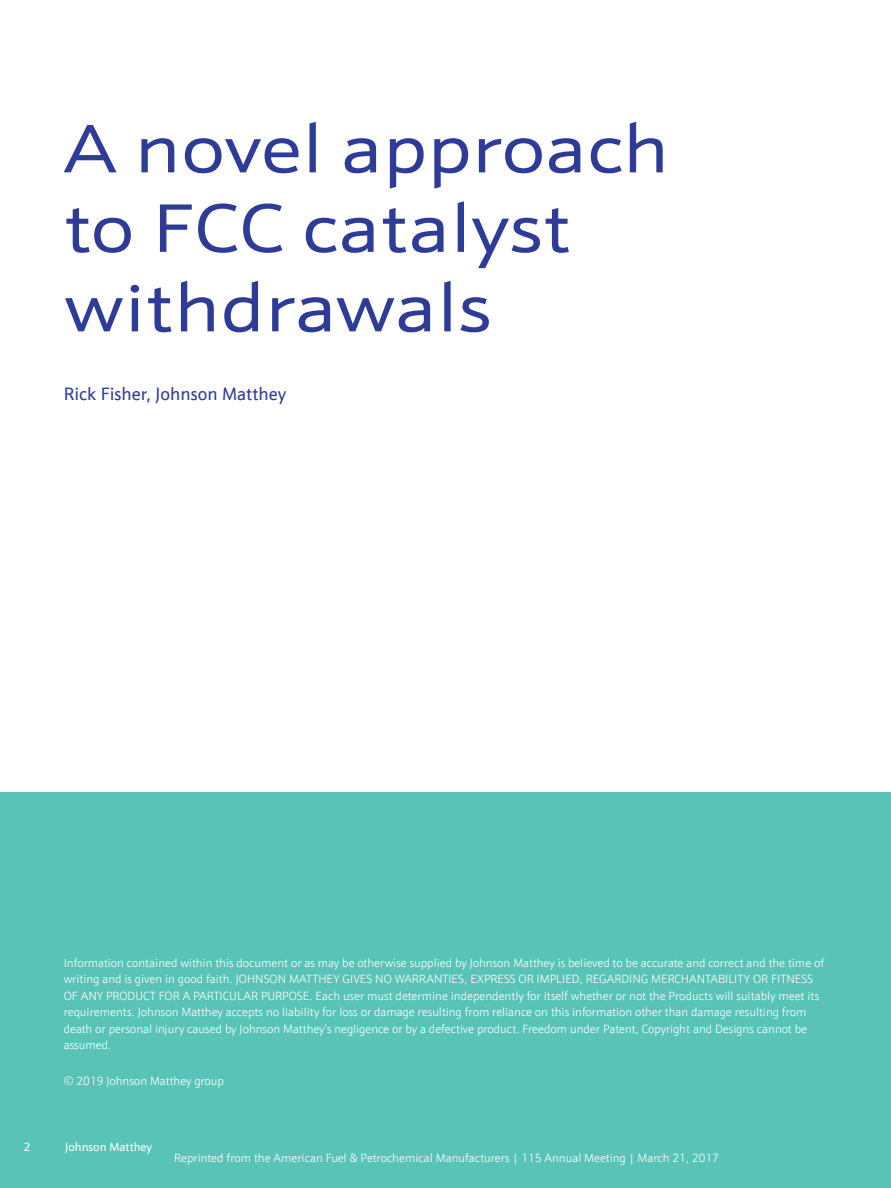
<style>
.page{position:relative;width:891px;height:1188px;background:#fff}
.page>*{position:absolute;margin:0;border:0;box-sizing:border-box;transform-origin:0 0}
.t1{font:69px/79.5px "JM Sans Extended";color:#2e3b97}
.t2{font:18px "JM Sans";color:#2e3b97}
.t3{font:300 12px/16.5px "JM Sans";color:#fff}
.t4{font:12px "JM Sans";color:#fff}
</style>
<div class="page">
<div style="left:0;top:793px;width:891px;height:395px;background:#59c3b7"></div>
<h1 class="t1" style="left:64px;top:113px;width:607px">A novel approach to FCC catalyst withdrawals</h1>
<h2 class="t2" style="left:64px;top:386px;width:224px">Rick Fisher, Johnson Matthey</h2>
<p class="t3" style="left:64px;top:956px;width:762px">Information contained within this document or as may be otherwise supplied by Johnson Matthey is believed to be accurate and correct and the time of writing and is given in good faith. JOHNSON MATTHEY GIVES NO WARRANTIES, EXPRESS OR IMPLIED, REGARDING MERCHANTABILITY OR FITNESS OF ANY PRODUCT FOR A PARTICULAR PURPOSE. Each user must determine independently for itself whether or not the Products will suitably meet its requirements. Johnson Matthey accepts no liability for loss or damage resulting from reliance on this information other than damage resulting from death or personal injury caused by Johnson Matthey’s negligence or by a defective product. Freedom under Patent, Copyright and Designs cannot be assumed.</p>
<p class="t3" style="left:64px;top:1073px;width:162px">© 2019 Johnson Matthey group</p>
<p class="t4" style="left:24px;top:1142px;width:8px">2</p>
<p class="t4" style="left:65px;top:1142px;width:89px">Johnson Matthey</p>
<p class="t3" style="left:174px;top:1151px;width:546px">Reprinted from the American Fuel &amp; Petrochemical Manufacturers | 115 Annual Meeting | March 21, 2017</p>
</div>
